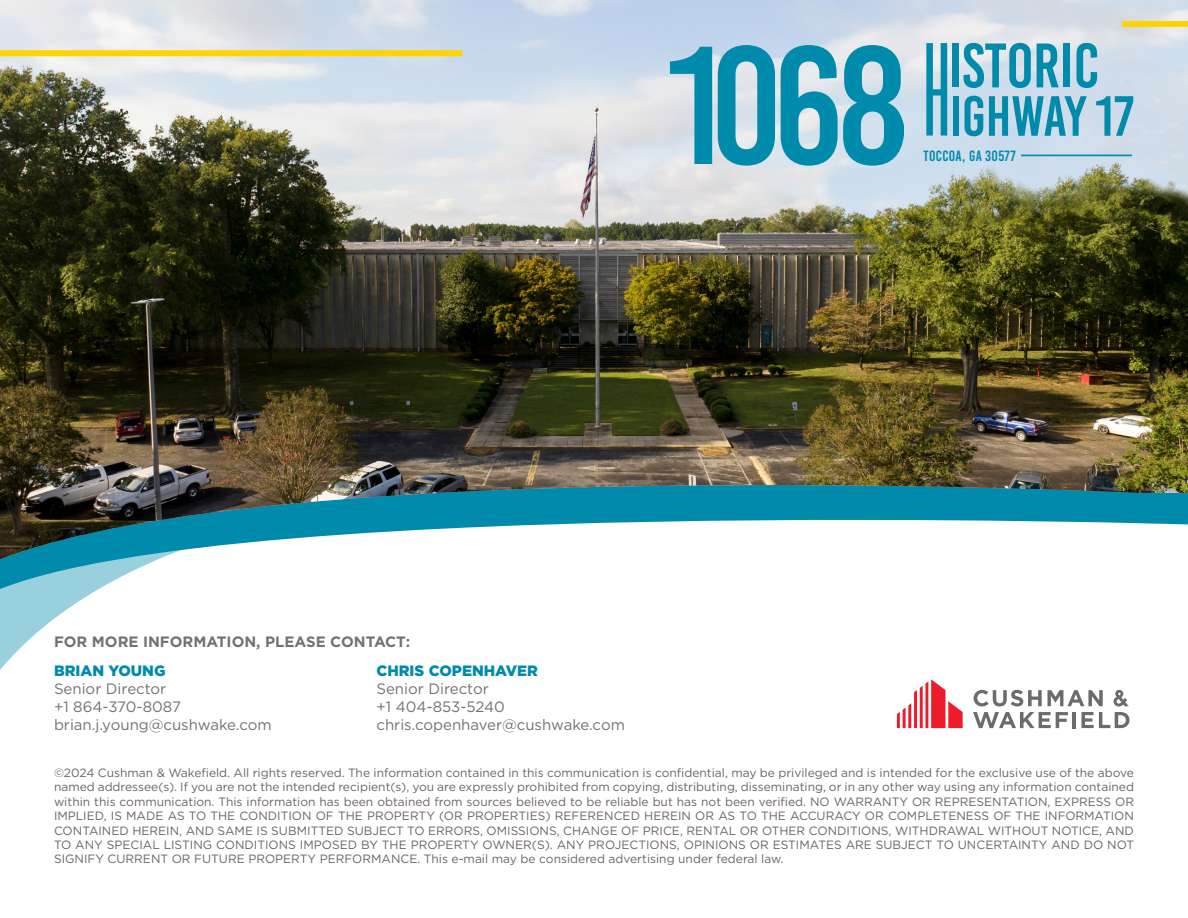
<style>
.page{position:relative;width:1188px;height:918px;background:#fff}
.page>*{position:absolute;margin:0;border:0;box-sizing:border-box;transform-origin:0 0}
.t1{font:15px "Gotham";color:#707373}
.t2{font:700 15px "Gotham";color:#707373}
.t3{font:900 15px "Gotham";color:#008aab}
.t4{font:14.85px "Bebas Kai";letter-spacing:.025em;color:#008aab}
.t5{font:12px/14.4px "Gotham";color:#6b6360;text-align:justify}
</style>
<div class="page">
<svg style="left:0;top:582px;width:1120px;height:108px"></svg>
<svg style="left:0;top:559px;width:159px;height:23px"></svg>
<img style="left:0;top:0;width:1188px;height:559px">
<div style="left:0;top:50px;width:462px;height:6px;background:#ffd400"></div>
<div style="left:1122px;top:21px;width:66px;height:6px;background:#ffd400"></div>
<svg style="left:897px;top:679px;width:66px;height:49px"></svg>
<svg style="left:973px;top:690px;width:156px;height:38px"></svg>
<svg style="left:670px;top:47px;width:42px;height:117px;background:#6fb6ca"></svg>
<svg style="left:718px;top:45px;width:57px;height:121px;background:#4ea9c1"></svg>
<svg style="left:781px;top:45px;width:123px;height:121px;background:#54acc3"></svg>
<div style="left:952px;top:44px;width:7px;height:43px;background:#008aab"></div>
<svg style="left:964px;top:43px;width:67px;height:45px;background:#6cb5ca"></svg>
<svg style="left:1037px;top:44px;width:22px;height:43px"></svg>
<div style="left:1063px;top:44px;width:7px;height:43px;background:#008aab"></div>
<svg style="left:1077px;top:43px;width:20px;height:45px"></svg>
<div style="left:953px;top:96px;width:6px;height:40px;background:#008aab"></div>
<svg style="left:965px;top:96px;width:18px;height:40px"></svg>
<svg style="left:989px;top:96px;width:98px;height:40px;background:#62b1c9"></svg>
<svg style="left:1096px;top:96px;width:37px;height:40px"></svg>
<hr style="left:1021px;top:155px;width:111px;height:1px;background:#008aab">
<svg style="left:926px;top:43px;width:21px;height:93px;background:#4faac2"></svg>
<p class="t2" style="left:54px;top:631px;width:358px">FOR MORE INFORMATION, PLEASE CONTACT:</p>
<p class="t3" style="left:54px;top:661px;width:113px">BRIAN YOUNG</p>
<p class="t1" style="left:54px;top:680px;width:114px">Senior Director</p>
<p class="t1" style="left:54px;top:698px;width:129px">+1 864-370-8087</p>
<p class="t1" style="left:54px;top:716px;width:219px">brian.j.young@cushwake.com</p>
<p class="t3" style="left:376px;top:661px;width:163px">CHRIS COPENHAVER</p>
<p class="t1" style="left:376px;top:680px;width:114px">Senior Director</p>
<p class="t1" style="left:376px;top:698px;width:130px">+1 404-853-5240</p>
<p class="t1" style="left:376px;top:716px;width:250px">chris.copenhaver@cushwake.com</p>
<p class="t4" style="left:924px;top:148px;width:93px">TOCCOA, GA 30577</p>
<p class="t5" style="left:54px;top:765px;width:1082px">©2024 Cushman &amp; Wakefield. All rights reserved. The information contained in this communication is confidential, may be privileged and is intended for the exclusive use of the above named addressee(s). If you are not the intended recipient(s), you are expressly prohibited from copying, distributing, disseminating, or in any other way using any information contained within this communication. This information has been obtained from sources believed to be reliable but has not been verified. NO WARRANTY OR REPRESENTATION, EXPRESS OR IMPLIED, IS MADE AS TO THE CONDITION OF THE PROPERTY (OR PROPERTIES) REFERENCED HEREIN OR AS TO THE ACCURACY OR COMPLETENESS OF THE INFORMATION CONTAINED HEREIN, AND SAME IS SUBMITTED SUBJECT TO ERRORS, OMISSIONS, CHANGE OF PRICE, RENTAL OR OTHER CONDITIONS, WITHDRAWAL WITHOUT NOTICE, AND TO ANY SPECIAL LISTING CONDITIONS IMPOSED BY THE PROPERTY OWNER(S). ANY PROJECTIONS, OPINIONS OR ESTIMATES ARE SUBJECT TO UNCERTAINTY AND DO NOT SIGNIFY CURRENT OR FUTURE PROPERTY PERFORMANCE. This e-mail may be considered advertising under federal law.</p>
</div>
